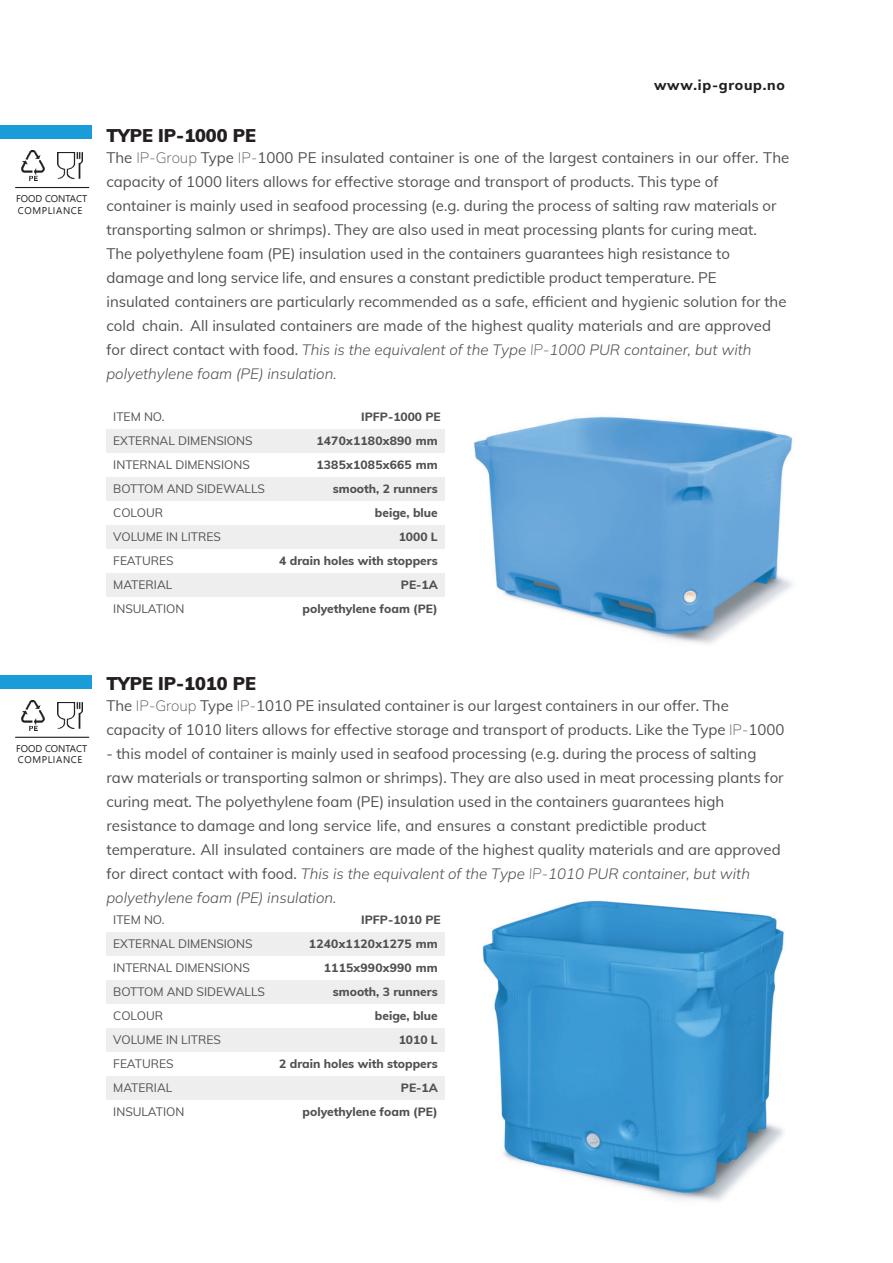
<style>
.page{position:relative;width:893px;height:1263px;background:#fff}
.page>*{position:absolute;margin:0;border:0;box-sizing:border-box;transform-origin:0 0}
.t1{font:900 18px "Mulish";color:#231f20}
.t2{font:15px/24px "Mulish";color:#505052}
.t3{font:800 13.95px "Mulish";letter-spacing:.05em;color:#231f20}
.t4{font:800 12px/24px "Mulish";color:#505052;text-align:right}
.t5{font:12px/24px "Mulish";color:#505052}
.t6{font:9.75px/11.6px "Segoe UI Historic";letter-spacing:.025em;color:#231f20}
.s1{font-weight:200}
.s2{font-weight:200;font-style:italic}
</style>
<div class="page">
<div style="left:106px;top:477px;width:339px;height:24px;background:#eeeeef"></div>
<div style="left:106px;top:525px;width:339px;height:24px;background:#eeeeef"></div>
<div style="left:106px;top:573px;width:339px;height:24px;background:#eeeeef"></div>
<div style="left:106px;top:429px;width:339px;height:24px;background:#eeeeef"></div>
<div style="left:106px;top:980px;width:339px;height:24px;background:#eeeeef"></div>
<div style="left:106px;top:1028px;width:339px;height:24px;background:#eeeeef"></div>
<div style="left:106px;top:1076px;width:339px;height:24px;background:#eeeeef"></div>
<div style="left:106px;top:932px;width:339px;height:24px;background:#eeeeef"></div>
<img style="left:473px;top:416px;width:320px;height:228px">
<img style="left:482px;top:900px;width:302px;height:301px">
<img style="left:57px;top:153px;width:26px;height:26px">
<img style="left:21px;top:151px;width:24px;height:30px">
<div style="left:0;top:125px;width:91px;height:14px;background:#1a9cd8"></div>
<hr style="left:15px;top:187px;width:74px;height:1px;background:#231f20">
<img style="left:57px;top:702px;width:26px;height:26px">
<img style="left:21px;top:700px;width:24px;height:30px">
<div style="left:0;top:675px;width:91px;height:13px;background:#1a9cd8"></div>
<hr style="left:15px;top:737px;width:74px;height:1px;background:#231f20">
<p class="t6" style="left:16px;top:193px;width:73px">FOOD CONTACT<br>COMPLIANCE</p>
<p class="t3" style="left:654px;top:74px;width:132px">www.ip-group.no</p>
<p class="t1" style="left:106px;top:128px;width:151px">TYPE IP-1000 PE</p>
<p class="t2" style="left:106px;top:147px;width:684px">The <span class="s1">IP-Group</span> Type <span class="s1">IP-</span>1000 PE insulated container is one of the largest containers in our offer. The capacity of 1000 liters allows for effective storage and transport of products. This type of<br>container is mainly used in seafood processing (e.g. during the process of salting raw materials or transporting salmon or shrimps). They are also used in meat processing plants for curing meat.<br>The polyethylene foam (PE) insulation used in the containers guarantees high resistance to damage and long service life, and ensures a constant predictible product temperature. PE<br>insulated containers are particularly recommended as a safe, efficient and hygienic solution for the cold chain. All insulated containers are made of the highest quality materials and are approved for direct contact with food. <span class="s2">This is the equivalent of the Type IP-1000 PUR container, but with polyethylene foam (PE) insulation.</span></p>
<p class="t5" style="left:113px;top:406px;width:153px">ITEM NO.<br>EXTERNAL DIMENSIONS<br>INTERNAL DIMENSIONS<br>BOTTOM AND SIDEWALLS<br>COLOUR<br>VOLUME IN LITRES<br>FEATURES<br>MATERIAL<br>INSULATION</p>
<p class="t4" style="left:279px;top:404px;width:163px">IPFP-1000 PE<br>1470x1180x890 mm<br>1385x1085x665 mm smooth, 2 runners<br>beige, blue<br>1000 L<br>4 drain holes with stoppers<br>PE-1A<br>polyethylene foam (PE)</p>
<p class="t6" style="left:16px;top:742px;width:73px">FOOD CONTACT<br>COMPLIANCE</p>
<p class="t1" style="left:106px;top:677px;width:151px">TYPE IP-1010 PE</p>
<p class="t2" style="left:106px;top:695px;width:679px">The <span class="s1">IP-Group</span> Type <span class="s1">IP-</span>1010 PE insulated container is our largest containers in our offer. The capacity of 1010 liters allows for effective storage and transport of products. Like the Type <span class="s1">IP-</span>1000</p>
<p class="t2" style="left:106px;top:741px;width:679px">- this model of container is mainly used in seafood processing (e.g. during the process of salting raw materials or transporting salmon or shrimps). They are also used in meat processing plants for curing meat. The polyethylene foam (PE) insulation used in the containers guarantees high resistance to damage and long service life, and ensures a constant predictible product temperature. All insulated containers are made of the highest quality materials and are approved for direct contact with food. <span class="s2">This is the equivalent of the Type IP-1010 PUR container, but with polyethylene foam (PE) insulation.</span></p>
<p class="t5" style="left:113px;top:909px;width:153px">ITEM NO.<br>EXTERNAL DIMENSIONS<br>INTERNAL DIMENSIONS<br>BOTTOM AND SIDEWALLS<br>COLOUR<br>VOLUME IN LITRES<br>FEATURES<br>MATERIAL<br>INSULATION</p>
<p class="t4" style="left:279px;top:907px;width:163px">IPFP-1010 PE<br>1240x1120x1275 mm<br>1115x990x990 mm smooth, 3 runners<br>beige, blue<br>1010 L<br>2 drain holes with stoppers<br>PE-1A<br>polyethylene foam (PE)</p>
</div>
